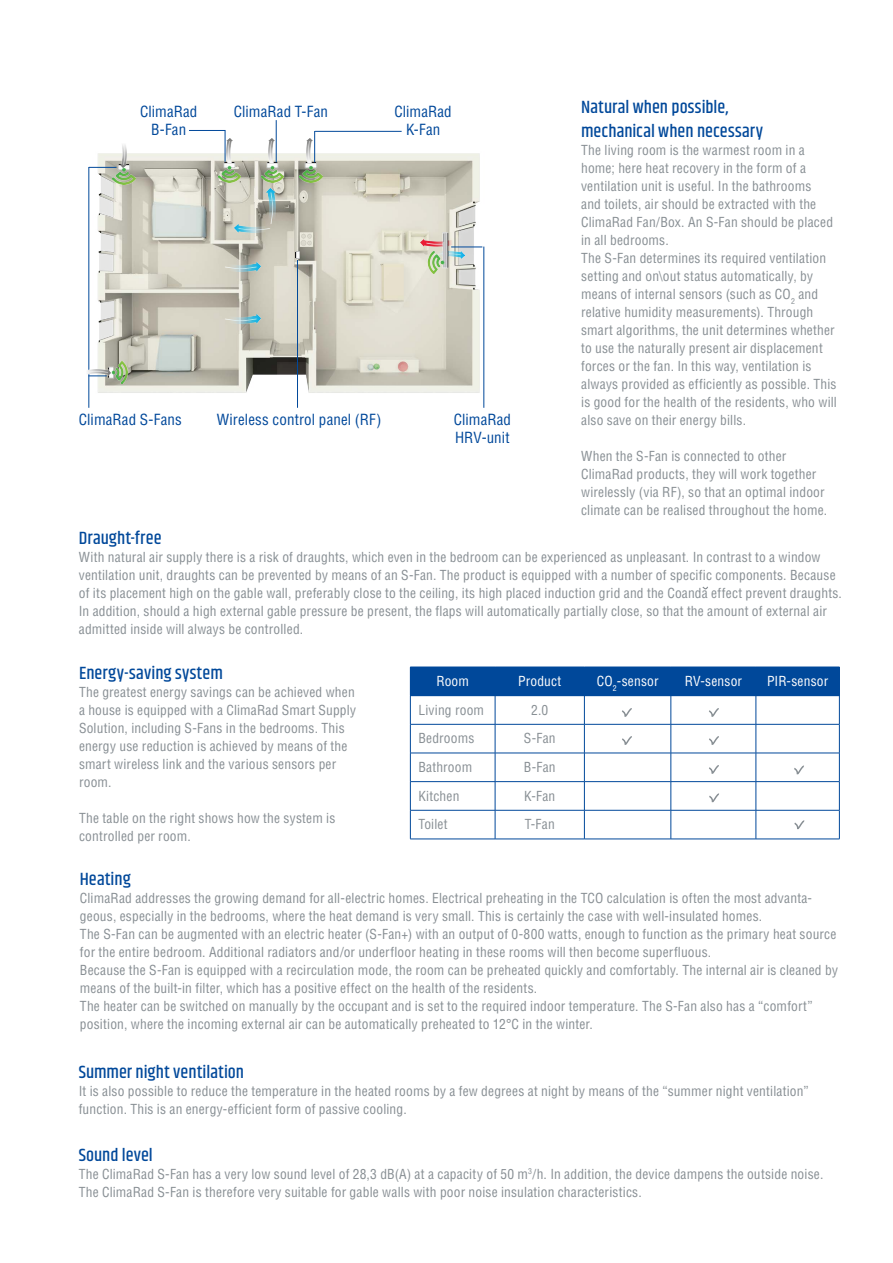
<style>
.page{position:relative;width:893px;height:1263px;background:#fff}
.page>*{position:absolute;margin:0;border:0;box-sizing:border-box;transform-origin:0 0}
.t1{font:500 18px/24px "Khand";letter-spacing:.005em;color:#00489a}
.t2{font:condensed 15px/18px "Helvetica LT Std";letter-spacing:.01em;color:#00489a;text-align:center}
.t3{font:condensed 13.5px/18px "Helvetica LT Std";letter-spacing:.015em;color:#888f94}
.t4{font:condensed 13.5px "Helvetica LT Std";letter-spacing:.015em;color:#fff}
</style>
<div class="page">
<img style="left:89px;top:120px;width:396px;height:288px">
<img style="left:225px;top:263px;width:35px;height:9px">
<img style="left:267px;top:189px;width:9px;height:35px">
<img style="left:234px;top:224px;width:36px;height:9px">
<img style="left:225px;top:315px;width:35px;height:8px">
<img style="left:218px;top:162px;width:22px;height:20px">
<img style="left:261px;top:162px;width:22px;height:20px">
<img style="left:300px;top:162px;width:22px;height:20px">
<svg style="left:296px;top:252px;width:3px;height:6px"></svg>
<hr style="left:88px;top:167px;width:1px;height:241px;background:#00489a">
<hr style="left:276px;top:120px;width:1px;height:42px;background:#00489a">
<hr style="left:225px;top:130px;width:1px;height:32px;background:#00489a">
<hr style="left:314px;top:131px;width:1px;height:31px;background:#00489a">
<hr style="left:483px;top:247px;width:1px;height:161px;background:#00489a">
<hr style="left:297px;top:260px;width:1px;height:148px;background:#00489a">
<hr style="left:451px;top:247px;width:31px;height:1px;background:#00489a">
<svg style="left:89px;top:167px;width:24px;height:1px"></svg>
<svg style="left:88px;top:375px;width:19px;height:1px"></svg>
<img style="left:420px;top:232px;width:44px;height:42px">
<img style="left:227px;top:138px;width:6px;height:24px">
<img style="left:268px;top:138px;width:6px;height:24px">
<img style="left:307px;top:138px;width:6px;height:24px">
<hr style="left:189px;top:130px;width:36px;height:1px;background:#00489a">
<hr style="left:315px;top:131px;width:87px;height:1px;background:#00489a">
<img style="left:113px;top:164px;width:22px;height:20px">
<img style="left:121px;top:144px;width:6px;height:24px">
<img style="left:108px;top:361px;width:20px;height:23px">
<img style="left:87px;top:369px;width:23px;height:6px">
<svg style="left:702px;top:586px;width:6px;height:4px"></svg>
<svg style="left:622px;top:708px;width:10px;height:9px"></svg>
<svg style="left:622px;top:736px;width:10px;height:9px"></svg>
<svg style="left:709px;top:736px;width:10px;height:9px"></svg>
<svg style="left:709px;top:708px;width:10px;height:9px"></svg>
<svg style="left:709px;top:765px;width:10px;height:9px"></svg>
<svg style="left:709px;top:793px;width:10px;height:10px"></svg>
<svg style="left:794px;top:765px;width:10px;height:10px"></svg>
<svg style="left:794px;top:820px;width:11px;height:10px"></svg>
<div style="left:410px;top:667px;width:429px;height:29px;background:#00489a"></div>
<hr style="left:410px;top:724px;width:85px;height:1px;background:#00489a">
<hr style="left:495px;top:724px;width:89px;height:1px;background:#00489a">
<hr style="left:584px;top:724px;width:87px;height:1px;background:#00489a">
<hr style="left:671px;top:724px;width:85px;height:1px;background:#00489a">
<hr style="left:756px;top:724px;width:83px;height:1px;background:#00489a">
<hr style="left:410px;top:753px;width:85px;height:1px;background:#00489a">
<hr style="left:495px;top:753px;width:89px;height:1px;background:#00489a">
<hr style="left:584px;top:753px;width:87px;height:1px;background:#00489a">
<hr style="left:671px;top:753px;width:85px;height:1px;background:#00489a">
<hr style="left:756px;top:753px;width:83px;height:1px;background:#00489a">
<hr style="left:410px;top:781px;width:85px;height:1px;background:#00489a">
<hr style="left:495px;top:781px;width:89px;height:1px;background:#00489a">
<hr style="left:584px;top:781px;width:87px;height:1px;background:#00489a">
<hr style="left:671px;top:781px;width:85px;height:1px;background:#00489a">
<hr style="left:756px;top:781px;width:83px;height:1px;background:#00489a">
<hr style="left:410px;top:810px;width:85px;height:1px;background:#00489a">
<svg style="left:410px;top:696px;width:1px;height:143px"></svg>
<hr style="left:495px;top:810px;width:89px;height:1px;background:#00489a">
<svg style="left:495px;top:696px;width:1px;height:143px"></svg>
<hr style="left:584px;top:810px;width:87px;height:1px;background:#00489a">
<svg style="left:584px;top:696px;width:1px;height:143px"></svg>
<hr style="left:671px;top:810px;width:85px;height:1px;background:#00489a">
<svg style="left:671px;top:696px;width:1px;height:143px"></svg>
<hr style="left:756px;top:810px;width:83px;height:1px;background:#00489a">
<svg style="left:756px;top:696px;width:1px;height:143px"></svg>
<svg style="left:839px;top:667px;width:1px;height:172px"></svg>
<hr style="left:410px;top:839px;width:85px;height:1px;background:#00489a">
<hr style="left:495px;top:839px;width:89px;height:1px;background:#00489a">
<hr style="left:584px;top:839px;width:87px;height:1px;background:#00489a">
<hr style="left:671px;top:839px;width:85px;height:1px;background:#00489a">
<hr style="left:756px;top:839px;width:83px;height:1px;background:#00489a">
<p class="t2" style="left:234px;top:102px;width:96px">ClimaRad T-Fan</p>
<p class="t2" style="left:394px;top:102px;width:59px">ClimaRad<br>K-Fan</p>
<h1 class="t1" style="left:581px;top:96px;width:183px">Natural when possible, mechanical when necessary</h1>
<p class="t3" style="left:581px;top:141px;width:257px">The living room is the warmest room in a home; here heat recovery in the form of a ventilation unit is useful. In the bathrooms<br>and toilets, air should be extracted with the ClimaRad Fan/Box. An S-Fan should be placed in all bedrooms.<br>The S-Fan determines its required ventilation setting and on\out status automatically, by means of internal sensors (such as CO<sub>2</sub> and relative humidity measurements). Through smart algorithms, the unit determines whether to use the naturally present air displacement forces or the fan. In this way, ventilation is always provided as efficiently as possible. This is good for the health of the residents, who will also save on their energy bills.</p>
<p class="t3" style="left:581px;top:447px;width:248px">When the S-Fan is connected to other ClimaRad products, they will work together wirelessly (via RF), so that an optimal indoor climate can be realised throughout the home.</p>
<p class="t2" style="left:140px;top:103px;width:59px">ClimaRad<br>B-Fan</p>
<p class="t2" style="left:79px;top:410px;width:104px">ClimaRad S-Fans</p>
<p class="t2" style="left:454px;top:411px;width:59px;text-align:left">ClimaRad<br>HRV-unit</p>
<p class="t2" style="left:217px;top:411px;width:166px">Wireless control panel (RF)</p>
<h1 class="t1" style="left:79px;top:527px;width:84px">Draught-free</h1>
<p class="t3" style="left:79px;top:548px;width:765px">With natural air supply there is a risk of draughts, which even in the bedroom can be experienced as unpleasant. In contrast to a window ventilation unit, draughts can be prevented by means of an S-Fan. The product is equipped with a number of specific components. Because of its placement high on the gable wall, preferably close to the ceiling, its high placed induction grid and the Coanda effect prevent draughts.<br>In addition, should a high external gable pressure be present, the flaps will automatically partially close, so that the amount of external air admitted inside will always be controlled.</p>
<h1 class="t1" style="left:79px;top:662px;width:145px">Energy-saving system</h1>
<p class="t3" style="left:79px;top:683px;width:279px">The greatest energy savings can be achieved when a house is equipped with a ClimaRad Smart Supply Solution, including S-Fans in the bedrooms. This energy use reduction is achieved by means of the smart wireless link and the various sensors per room.</p>
<p class="t3" style="left:79px;top:809px;width:258px">The table on the right shows how the system is controlled per room.</p>
<p class="t4" style="left:436px;top:673px;width:34px">Room</p>
<p class="t4" style="left:518px;top:673px;width:45px">Product</p>
<p class="t4" style="left:597px;top:673px;width:63px">CO<sub>2</sub>-sensor</p>
<p class="t4" style="left:685px;top:673px;width:59px">RV-sensor</p>
<p class="t4" style="left:767px;top:673px;width:63px">PIR-sensor</p>
<p class="t3" style="left:418px;top:701px;width:67px">Living room</p>
<p class="t3" style="left:531px;top:701px;width:18px">2.0</p>
<p class="t3" style="left:418px;top:729px;width:57px">Bedrooms</p>
<p class="t3" style="left:524px;top:729px;width:33px">S-Fan</p>
<p class="t3" style="left:418px;top:758px;width:55px">Bathroom</p>
<p class="t3" style="left:524px;top:758px;width:33px">B-Fan</p>
<p class="t3" style="left:418px;top:787px;width:43px">Kitchen</p>
<p class="t3" style="left:524px;top:787px;width:33px">K-Fan</p>
<p class="t3" style="left:418px;top:815px;width:31px">Toilet</p>
<p class="t3" style="left:525px;top:815px;width:32px">T-Fan</p>
<h1 class="t1" style="left:80px;top:868px;width:52px">Heating</h1>
<p class="t3" style="left:80px;top:889px;width:759px">ClimaRad addresses the growing demand for all-electric homes. Electrical preheating in the TCO calculation is often the most advanta&shy;geous, especially in the bedrooms, where the heat demand is very small. This is certainly the case with well-insulated homes.<br>The S-Fan can be augmented with an electric heater (S-Fan+) with an output of 0-800 watts, enough to function as the primary heat source for the entire bedroom. Additional radiators and/or underfloor heating in these rooms will then become superfluous.<br>Because the S-Fan is equipped with a recirculation mode, the room can be preheated quickly and comfortably. The internal air is cleaned by means of the built-in filter, which has a positive effect on the health of the residents.<br>The heater can be switched on manually by the occupant and is set to the required indoor temperature. The S-Fan also has a “comfort” position, where the incoming external air can be automatically preheated to 12°C in the winter.</p>
<h1 class="t1" style="left:79px;top:1061px;width:167px">Summer night ventilation</h1>
<p class="t3" style="left:79px;top:1082px;width:732px">It is also possible to reduce the temperature in the heated rooms by a few degrees at night by means of the “summer night ventilation” function. This is an energy-efficient form of passive cooling.</p>
<h1 class="t1" style="left:79px;top:1144px;width:76px">Sound level</h1>
<p class="t3" style="left:79px;top:1165px;width:746px">The ClimaRad S-Fan has a very low sound level of 28,3 dB(A) at a capacity of 50 m<sup>3</sup>/h. In addition, the device dampens the outside noise.<br>The ClimaRad S-Fan is therefore very suitable for gable walls with poor noise insulation characteristics.</p>
</div>
